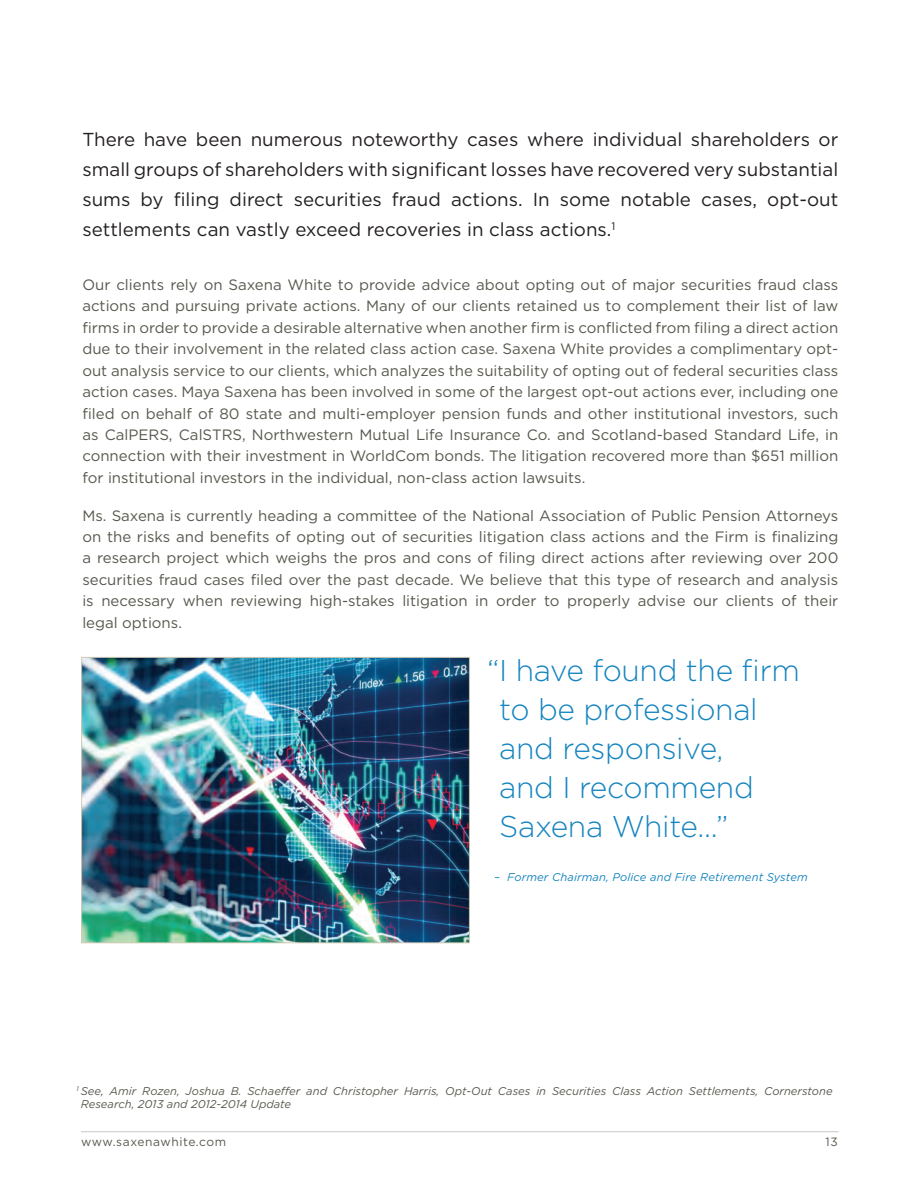
<style>
.page{position:relative;width:918px;height:1188px;background:#fff}
.page>*{position:absolute;margin:0;border:0;box-sizing:border-box;transform-origin:0 0}
.t1{font:300 30px/39px "Gotham";letter-spacing:-.01em;color:#1584bf}
.body_copy{font:18.75px/30px "Gotham";color:#231f20;text-align:justify}
.body_copy-2{font:15px/21.5px "Gotham";color:#58574e;text-align:justify}
.t2{font:12px "Gotham";letter-spacing:.05em;color:#58574e}
.body_copy-3{font:italic 11.25px/13.5px "Gotham";color:#58574e}
.t3{font:italic 11.25px "Gotham";letter-spacing:.01em;color:#1584bf}
</style>
<div class="page">
<img style="left:83px;top:659px;width:385px;height:282px">
<div style="left:81px;top:657px;width:389px;height:286px;border:1px solid #d2cbb8"></div>
<hr style="left:81px;top:1131px;width:758px;height:1px;background:#c7c8ca">
<p class="body_copy" style="left:82px;top:124px;width:757px">There have been numerous noteworthy cases where individual shareholders or small groups of shareholders with significant losses have recovered very substantial sums by filing direct securities fraud actions. In some notable cases, opt-out settlements can vastly exceed recoveries in class actions.<sup>1</sup></p>
<p class="body_copy-2" style="left:82px;top:274px;width:758px">Our clients rely on Saxena White to provide advice about opting out of major securities fraud class actions and pursuing private actions. Many of our clients retained us to complement their list of law firms in order to provide a desirable alternative when another firm is conflicted from filing a direct action due to their involvement in the related class action case. Saxena White provides a complimentary opt&shy;out analysis service to our clients, which analyzes the suitability of opting out of federal securities class action cases. Maya Saxena has been involved in some of the largest opt-out actions ever, including one filed on behalf of 80 state and multi-employer pension funds and other institutional investors, such as CalPERS, CalSTRS, Northwestern Mutual Life Insurance Co. and Scotland-based Standard Life, in connection with their investment in WorldCom bonds. The litigation recovered more than $651 million for institutional investors in the individual, non-class action lawsuits.</p>
<p class="body_copy-2" style="left:82px;top:504px;width:758px">Ms. Saxena is currently heading a committee of the National Association of Public Pension Attorneys on the risks and benefits of opting out of securities litigation class actions and the Firm is finalizing a research project which weighs the pros and cons of filing direct actions after reviewing over 200 securities fraud cases filed over the past decade. We believe that this type of research and analysis is necessary when reviewing high-stakes litigation in order to properly advise our clients of their legal options.</p>
<p class="t1" style="left:499px;top:650px;width:302px;text-indent:-12px">“I have found the firm to be professional and responsive,<br>and I recommend<br>Saxena White...”</p>
<p class="t3" style="left:494px;top:870px;width:315px">– Former Chairman, Police and Fire Retirement System</p>
<p class="body_copy-3" style="left:81px;top:1084px;width:753px;text-indent:-4px"><sup>1</sup> See, Amir Rozen, Joshua B. Schaeffer and Christopher Harris, Opt-Out Cases in Securities Class Action Settlements, Cornerstone<br>Research, 2013 and 2012-2014 Update</p>
<p class="t2" style="left:81px;top:1135px;width:147px">www.saxenawhite.com</p>
<p class="t2" style="left:826px;top:1135px;width:14px">13</p>
</div>
